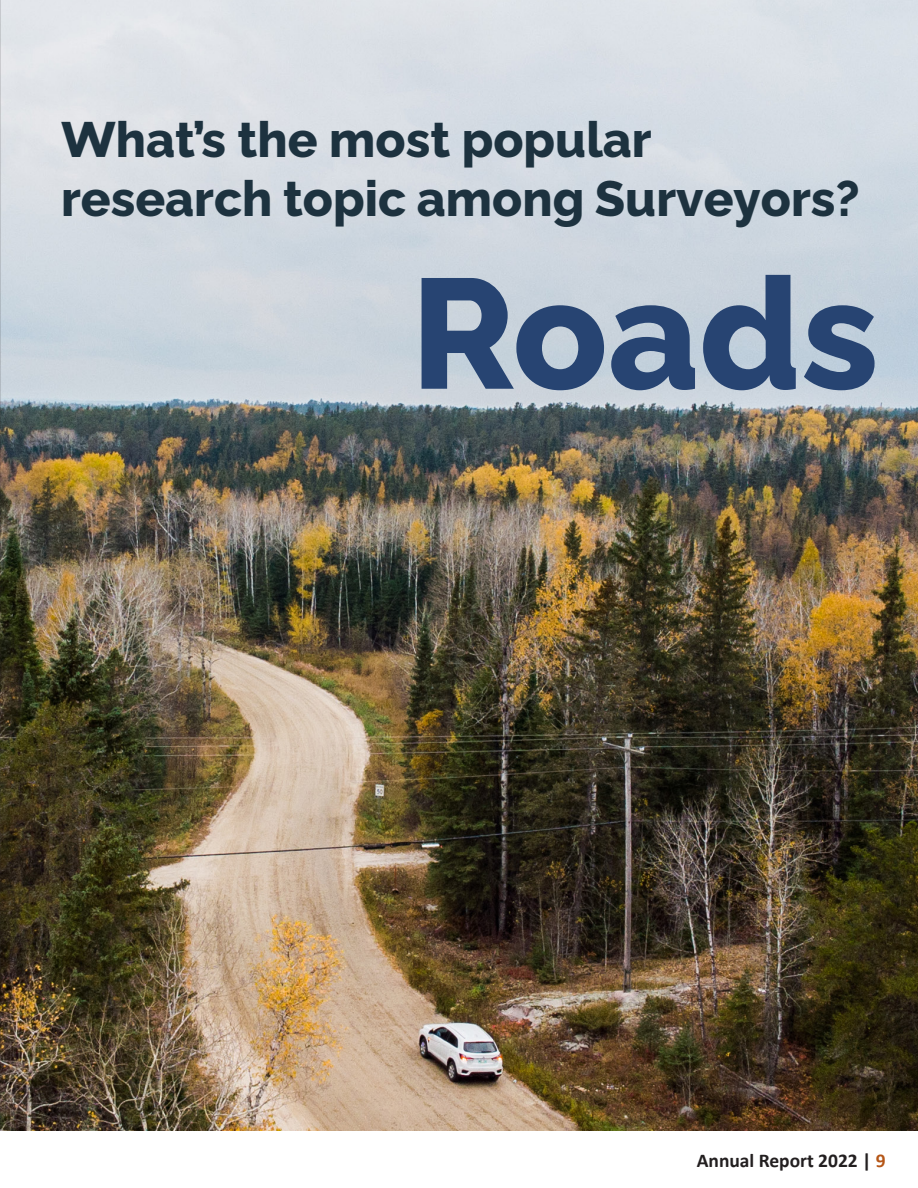
<style>
.page{position:relative;width:918px;height:1188px;background:#fff}
.page>*{position:absolute;margin:0;border:0;box-sizing:border-box;transform-origin:0 0}
.t1{font:800 156px "Raleway";color:#274472}
.t2{font:800 49.5px/59.4px "Raleway";color:#1d323f}
.t3{font:700 19.5px "Calibri";color:#231f20}
.s1{color:#b55617}
</style>
<div class="page">
<img style="left:1px;top:0;width:917px;height:1131px">
<hr style="left:0;top:0;width:1px;height:1188px;background:#231f20">
<div style="left:0;top:1132px;width:918px;height:56px;background:#fff"></div>
<h2 class="t2" style="left:61px;top:105px;width:800px">What’s the most popular research topic among Surveyors?</h2>
<h2 class="t1" style="left:411px;top:213px;width:469px">Roads</h2>
<p class="t3" style="left:697px;top:1147px;width:191px">Annual Report 2022 | <span class="s1">9</span></p>
</div>
